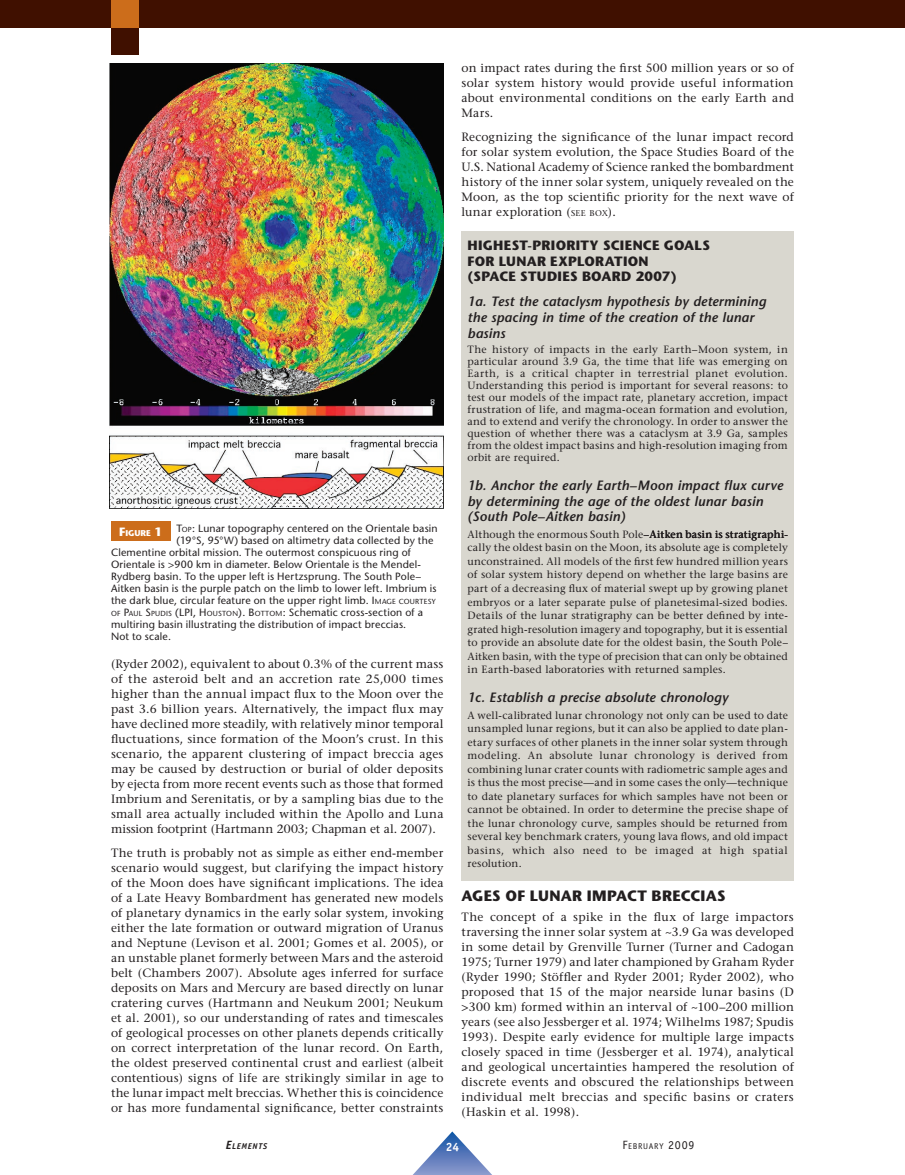
<style>
.page{position:relative;width:905px;height:1175px;background:#fff}
.page>*{position:absolute;margin:0;border:0;box-sizing:border-box;transform-origin:0 0}
.NIVEAU_1{font:700 15px "Stone Sans";letter-spacing:.015em;color:#231f20}
.NIVEAU_2{font:italic 600 13.5px/15.8px "Stone Sans";letter-spacing:.01em;color:#231f20}
.NIVEAU_1-2{font:700 13.5px "Stone Sans";letter-spacing:.02em;color:#231f20}
.Texte_courant{font:12px/15px "Stone Serif";letter-spacing:.015em;color:#231f20;text-align:justify}
.t1{font:700 12px "Officina Sans";color:#fff}
.Texte_courant-2{font:10.5px/13.5px "Stone Serif";letter-spacing:.025em;color:#231f20;text-align:justify}
.Vignette_photo{font:10.5px "Stone Sans";letter-spacing:.015em;color:#231f20}
.t2{font:8.4px "Officina Sans";letter-spacing:.085em;color:#231f20}
.t3{font:italic 700 8.4px "Officina Sans";letter-spacing:.08em;color:#231f20}
.t4{font:700 8.4px "Stone Sans";color:#fff}
.s1{font-size:12px}
.s2{font-style:inherit}
.s3{font-size:7.35px}
.s4{font-family:"Stone Serif"}
.s5{font-size:8.4px}
</style>
<div class="page">
<svg style="left:413px;top:1131px;width:78px;height:43px"></svg>
<div style="left:0;top:0;width:904px;height:27px;background:#401000"></div>
<div style="left:111px;top:27px;width:27px;height:27px;background:#401000"></div>
<div style="left:111px;top:0;width:27px;height:27px;background:#cc6d1b"></div>
<div style="left:461px;top:231px;width:333px;height:649px;background:#d9d7cf"></div>
<img style="left:110px;top:63px;width:333px;height:445px">
<div style="left:111px;top:522px;width:59px;height:19px;background:#cc6d1b"></div>
<p class="t4" style="left:119px;top:527px;width:44px"><span class="s1">F</span>IGURE <span class="s1">1</span></p>
<p class="Vignette_photo" style="left:176px;top:522px;width:263px"><span class="s2">T</span><span class="s3">OP</span>: Lunar topography centered on the Orientale basin</p>
<p class="Vignette_photo" style="left:176px;top:534px;width:258px">(19°S, 95°W) based on altimetry data collected by the</p>
<p class="Vignette_photo" style="left:111px;top:546px;width:301px">Clementine orbital mission. The outermost conspicuous ring of</p>
<p class="Vignette_photo" style="left:111px;top:558px;width:311px">Orientale is &gt;900 km in diameter. Below Orientale is the Mendel-</p>
<p class="Vignette_photo" style="left:111px;top:570px;width:311px">Rydberg basin. To the upper left is Hertzsprung. The South Pole<span class="s4">–</span></p>
<p class="Vignette_photo" style="left:111px;top:582px;width:327px">Aitken basin is the purple patch on the limb to lower left. Imbrium is</p>
<p class="Vignette_photo" style="left:111px;top:594px;width:326px">the dark blue, circular feature on the upper right limb. <span class="s2">I</span><span class="s3">MAGE COURTESY</span></p>
<p class="Vignette_photo" style="left:111px;top:606px;width:313px"><span class="s3">OF</span> <span class="s2">P</span><span class="s3">AUL</span> <span class="s2">S</span> <span class="s3">PUDIS</span> <span class="s2">(LPI, H</span><span class="s3">OUSTON</span><span class="s2">)</span>. <span class="s2">B</span><span class="s3">OTTOM</span><span class="s2">:</span> Schematic cross-section of a</p>
<p class="Vignette_photo" style="left:111px;top:618px;width:297px">multiring basin illustrating the distribution of impact breccias.</p>
<p class="Vignette_photo" style="left:111px;top:630px;width:61px">Not to scale.</p>
<p class="Texte_courant" style="left:111px;top:656px;width:334px">(Ryder 2002), equivalent to about 0.3% of the current mass of the asteroid belt and an accretion rate 25,000 times higher than the annual impact flux to the Moon over the past 3.6 billion years. Alternatively, the impact flux may have declined more steadily, with relatively minor temporal fluctuations, since formation of the Moon’s crust. In this scenario, the apparent clustering of impact breccia ages may be caused by destruction or burial of older deposits by ejecta from more recent events such as those that formed Imbrium and Serenitatis, or by a sampling bias due to the small area actually included within the Apollo and Luna mission footprint (Hartmann 2003; Chapman et al. 2007).</p>
<p class="Texte_courant" style="left:111px;top:845px;width:334px">The truth is probably not as simple as either end-member scenario would suggest, but clarifying the impact history of the Moon does have significant implications. The idea of a Late Heavy Bombardment has generated new models of planetary dynamics in the early solar system, invoking either the late formation or outward migration of Uranus and Neptune (Levison et al. 2001; Gomes et al. 2005), or an unstable planet formerly between Mars and the asteroid belt (Chambers 2007). Absolute ages inferred for surface deposits on Mars and Mercury are based directly on lunar cratering curves (Hartmann and Neukum 2001; Neukum et al. 2001), so our understanding of rates and timescales of geological processes on other planets depends critically on correct interpretation of the lunar record. On Earth, the oldest preserved continental crust and earliest (albeit contentious) signs of life are strikingly similar in age to the lunar impact melt breccias. Whether this is coincidence or has more fundamental significance, better constraints</p>
<p class="Texte_courant" style="left:461px;top:60px;width:334px">on impact rates during the first 500 million years or so of solar system history would provide useful information about environmental conditions on the early Earth and Mars.</p>
<p class="Texte_courant" style="left:461px;top:129px;width:334px">Recognizing the significance of the lunar impact record for solar system evolution, the Space Studies Board of the U.S. National Academy of Science ranked the bombardment history of the inner solar system, uniquely revealed on the Moon, as the top scientific priority for the next wave of lunar exploration <span class="s2">(</span><span class="s5">SEE BOX</span>).</p>
<p class="NIVEAU_1-2" style="left:467px;top:237px;width:144px">HIGHEST-PRIORITY SCIE</p>
<p class="NIVEAU_1-2" style="left:632px;top:237px;width:79px">NCE GOALS</p>
<p class="NIVEAU_1-2" style="left:467px;top:253px;width:137px">FOR LUNAR EXPLORATI</p>
<p class="NIVEAU_1-2" style="left:627px;top:253px;width:22px">ON</p>
<p class="NIVEAU_1-2" style="left:467px;top:268px;width:16px">(SPACE</p>
<p class="NIVEAU_1-2" style="left:520px;top:268px;width:158px">STUDIES BOARD 2007)</p>
<p class="NIVEAU_2" style="left:467px;top:293px;width:300px">1a. Test the cataclysm hypothesis by determining the spacing in time of the creation of the lunar basins</p>
<p class="Texte_courant-2" style="left:467px;top:343px;width:322px;line-height:12px">The history of impacts in the early Earth–Moon system, in particular around 3.9 Ga, the time that life was emerging on Earth, is a critical chapter in terrestrial planet evolution.<br>Understanding this period is important for several reasons: to test our models of the impact rate, planetary accretion, impact frustration of life, and magma-ocean formation and evolution, and to extend and verify the chronology. In order to answer the question of whether there was a cataclysm at 3.9 Ga, samples from the oldest impact basins and high-resolution imaging from orbit are required.</p>
<p class="NIVEAU_2" style="left:467px;top:477px;width:317px">1b. Anchor the early Earth–Moon impact flux curve by determining the age of the oldest lunar basin (South Pole–Aitken basin)</p>
<p class="Texte_courant-2" style="left:467px;top:527px;width:322px">Although the enormous South Pole–Aitken basin is stratigraphi&shy;cally the oldest basin on the Moon, its absolute age is completely unconstrained. All models of the first few hundred million years of solar system history depend on whether the large basins are part of a decreasing flux of material swept up by growing planet embryos or a later separate pulse of planetesimal-sized bodies.<br>Details of the lunar stratigraphy can be better defined by inte&shy;grated high-resolution imagery and topography, but it is essential to provide an absolute date for the oldest basin, the South Pole– Aitken basin, with the type of precision that can only be obtained in Earth-based laboratories with returned samples.</p>
<p class="NIVEAU_2" style="left:467px;top:689px;width:262px">1c. Establish a precise absolute chronology</p>
<p class="Texte_courant-2" style="left:467px;top:708px;width:322px">A well-calibrated lunar chronology not only can be used to date unsampled lunar regions, but it can also be applied to date plan&shy;etary surfaces of other planets in the inner solar system through modeling. An absolute lunar chronology is derived from combining lunar crater counts with radiometric sample ages and is thus the most precise—and in some cases the only—technique to date planetary surfaces for which samples have not been or cannot be obtained. In order to determine the precise shape of the lunar chronology curve, samples should be returned from several key benchmark craters, young lava flows, and old impact basins, which also need to be imaged at high spatial resolution.</p>
<p class="NIVEAU_1" style="left:461px;top:887px;width:143px">AGES OF LUNAR IMPACT</p>
<p class="NIVEAU_1" style="left:651px;top:887px;width:21px">BRECCIA</p>
<p class="NIVEAU_1" style="left:717px;top:887px;width:10px">S</p>
<p class="Texte_courant" style="left:461px;top:909px;width:334px">The concept of a spike in the flux of large impactors traversing the inner solar system at ~3.9 Ga was developed in some detail by Grenville Turner (Turner and Cadogan 1975; Turner 1979) and later championed by Graham Ryder (Ryder 1990; Stöffler and Ryder 2001; Ryder 2002), who proposed that 15 of the major nearside lunar basins (D &gt;300 km) formed within an interval of ~100–200 million years (see also Jessberger et al. 1974; Wilhelms 1987; Spudis 1993). Despite early evidence for multiple large impacts closely spaced in time (Jessberger et al. 1974), analytical and geological uncertainties hampered the resolution of discrete events and obscured the relationships between individual melt breccias and specific basins or craters (Haskin et al. 1998).</p>
<p class="t3" style="left:226px;top:1141px;width:43px"><span class="s1">E</span>LEMENTS</p>
<p class="t1" style="left:446px;top:1139px;width:15px">24</p>
<p class="t2" style="left:622px;top:1141px;width:74px"><span class="s1">F</span>EBRUARY <span class="s1">2009</span></p>
</div>
